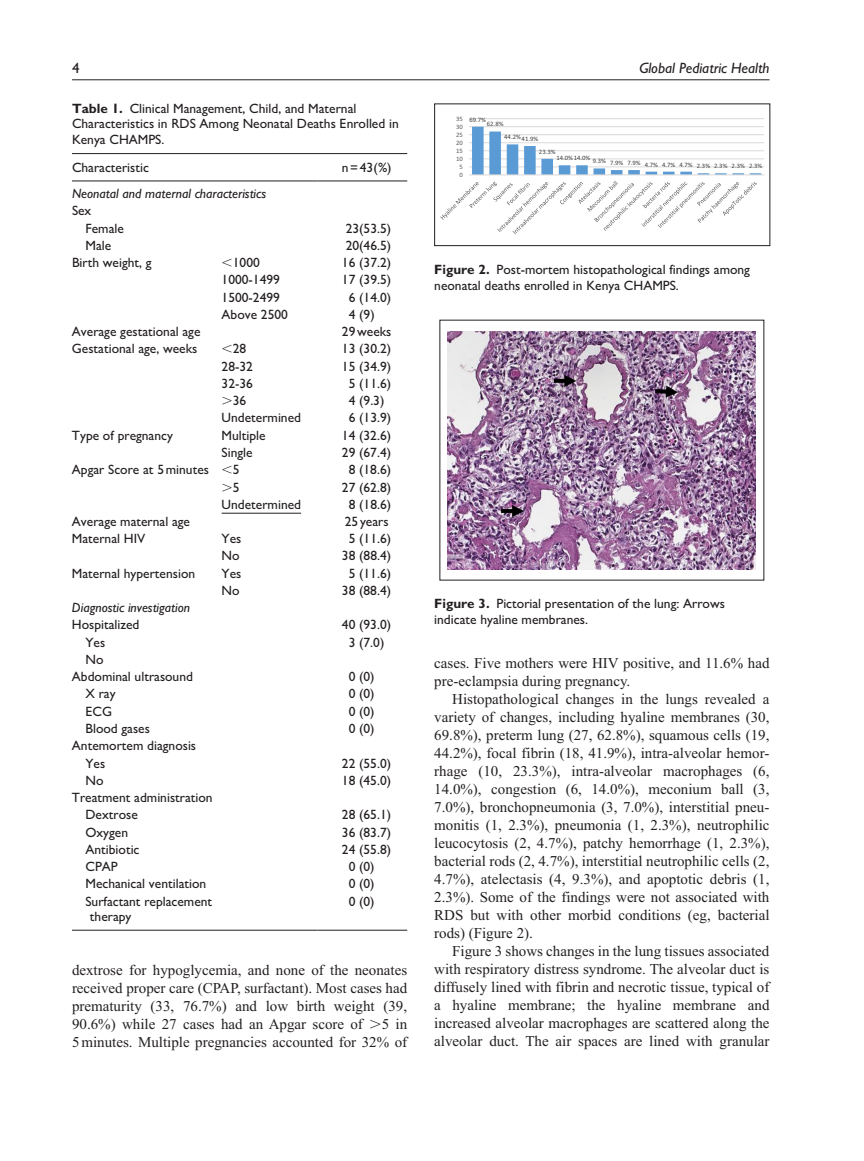
<style>
.page{position:relative;width:864px;height:1161px;background:#fff}
.page>*{position:absolute;margin:0;border:0;box-sizing:border-box;transform-origin:0 0}
.t1{font:15px/18px "Times New Roman";color:#231f20;text-align:justify}
.t2{font:italic 500 15px "Gill Sans MT Pro";color:#231f20}
.t3{font:500 15px "Gill Sans MT Pro";color:#231f20}
.t4{font:500 13.5px/15.8px "Gill Sans MT Pro";color:#231f20}
.t5{font:italic 500 13.5px "Gill Sans MT Pro";color:#231f20}
.t6{font:6.6px "Calibri";color:#404040}
.t7{font:6.6px "Calibri";color:#595959}
.s1{font-weight:700}
</style>
<div class="page">
<hr style="left:72px;top:80px;width:698px;height:1px;background:#231f20">
<hr style="left:72px;top:153px;width:335px;height:1px;background:#231f20">
<hr style="left:72px;top:181px;width:141px;height:1px;background:#231f20">
<hr style="left:213px;top:181px;width:105px;height:1px;background:#231f20">
<hr style="left:318px;top:181px;width:89px;height:1px;background:#231f20">
<hr style="left:72px;top:930px;width:141px;height:1px;background:#231f20">
<hr style="left:213px;top:930px;width:105px;height:1px;background:#231f20">
<hr style="left:318px;top:930px;width:89px;height:1px;background:#231f20">
<hr style="left:222px;top:513px;width:79px;height:1px;background:#231f20">
<hr style="left:469px;top:167px;width:295px;height:1px;background:#d9d9d9">
<hr style="left:469px;top:159px;width:295px;height:1px;background:#d9d9d9">
<hr style="left:469px;top:151px;width:295px;height:1px;background:#d9d9d9">
<hr style="left:469px;top:142px;width:295px;height:1px;background:#d9d9d9">
<hr style="left:469px;top:134px;width:295px;height:1px;background:#d9d9d9">
<hr style="left:469px;top:126px;width:295px;height:1px;background:#d9d9d9">
<hr style="left:469px;top:118px;width:295px;height:1px;background:#d9d9d9">
<svg style="left:472px;top:127px;width:289px;height:48px"></svg>
<hr style="left:469px;top:175px;width:295px;height:1px;background:#d9d9d9">
<svg style="left:440px;top:181px;width:317px;height:53px"></svg>
<div style="left:434px;top:104px;width:336px;height:142px;border:1px solid #231f20"></div>
<img style="left:448px;top:331px;width:308px;height:238px">
<p class="t3" style="left:72px;top:59px;width:9px">4</p>
<p class="t2" style="left:639px;top:59px;width:132px">Global Pediatric Health</p>
<p class="t4" style="left:72px;top:100px;width:328px"><span class="s1">Table 1.</span> Clinical Management, Child, and Maternal<br>Characteristics in RDS Among Neonatal Deaths Enrolled in<br>Kenya CHAMPS.</p>
<p class="t4" style="left:72px;top:159px;width:79px">Characteristic</p>
<p class="t4" style="left:342px;top:159px;width:51px">n=43(%)</p>
<p class="t5" style="left:72px;top:186px;width:196px">Neonatal and maternal characteristics</p>
<p class="t4" style="left:86px;top:202px;width:40px;line-height:17.2px;text-indent:-14px">Sex<br>Female</p>
<p class="t4" style="left:346px;top:220px;width:47px">23(53.5)</p>
<p class="t4" style="left:86px;top:237px;width:27px">Male</p>
<p class="t4" style="left:346px;top:237px;width:47px">20(46.5)</p>
<p class="t4" style="left:72px;top:255px;width:81px">Birth weight, g</p>
<p class="t4" style="left:233px;top:255px;width:28px">1000</p>
<p class="t4" style="left:342px;top:255px;width:51px">16 (37.2)</p>
<p class="t4" style="left:222px;top:272px;width:60px">1000-1499</p>
<p class="t4" style="left:342px;top:272px;width:51px">17 (39.5)</p>
<p class="t4" style="left:222px;top:289px;width:60px">1500-2499</p>
<p class="t4" style="left:349px;top:289px;width:44px">6 (14.0)</p>
<p class="t4" style="left:222px;top:306px;width:68px">Above 2500</p>
<p class="t4" style="left:349px;top:306px;width:27px">4 (9)</p>
<p class="t4" style="left:72px;top:324px;width:130px">Average gestational age</p>
<p class="t4" style="left:342px;top:324px;width:51px">29weeks</p>
<p class="t4" style="left:72px;top:341px;width:127px">Gestational age, weeks</p>
<p class="t4" style="left:233px;top:341px;width:15px">28</p>
<p class="t4" style="left:342px;top:341px;width:51px">13 (30.2)</p>
<p class="t4" style="left:222px;top:358px;width:33px">28-32</p>
<p class="t4" style="left:342px;top:358px;width:51px">15 (34.9)</p>
<p class="t4" style="left:222px;top:375px;width:33px">32-36</p>
<p class="t4" style="left:349px;top:375px;width:44px">5 (11.6)</p>
<p class="t4" style="left:233px;top:393px;width:15px">36</p>
<p class="t4" style="left:349px;top:393px;width:37px">4 (9.3)</p>
<p class="t4" style="left:222px;top:410px;width:81px">Undetermined</p>
<p class="t4" style="left:349px;top:410px;width:44px">6 (13.9)</p>
<p class="t4" style="left:72px;top:427px;width:102px">Type of pregnancy</p>
<p class="t4" style="left:222px;top:427px;width:46px">Multiple</p>
<p class="t4" style="left:342px;top:427px;width:51px">14 (32.6)</p>
<p class="t4" style="left:222px;top:444px;width:33px">Single</p>
<p class="t4" style="left:342px;top:444px;width:51px">29 (67.4)</p>
<p class="t4" style="left:72px;top:462px;width:139px">Apgar Score at 5minutes</p>
<p class="t4" style="left:233px;top:462px;width:8px">5</p>
<p class="t4" style="left:349px;top:462px;width:44px">8 (18.6)</p>
<p class="t4" style="left:233px;top:479px;width:8px">5</p>
<p class="t4" style="left:342px;top:479px;width:51px">27 (62.8)</p>
<p class="t4" style="left:222px;top:496px;width:81px">Undetermined</p>
<p class="t4" style="left:349px;top:496px;width:44px">8 (18.6)</p>
<p class="t4" style="left:72px;top:513px;width:120px">Average maternal age</p>
<p class="t4" style="left:345px;top:513px;width:45px">25 years</p>
<p class="t4" style="left:72px;top:531px;width:75px">Maternal HIV</p>
<p class="t4" style="left:222px;top:531px;width:21px">Yes</p>
<p class="t4" style="left:349px;top:531px;width:44px">5 (11.6)</p>
<p class="t4" style="left:222px;top:548px;width:19px">No</p>
<p class="t4" style="left:342px;top:548px;width:51px">38 (88.4)</p>
<p class="t4" style="left:72px;top:565px;width:125px">Maternal hypertension</p>
<p class="t4" style="left:222px;top:565px;width:21px">Yes</p>
<p class="t4" style="left:349px;top:565px;width:44px">5 (11.6)</p>
<p class="t4" style="left:222px;top:582px;width:19px">No</p>
<p class="t4" style="left:342px;top:582px;width:51px">38 (88.4)</p>
<p class="t5" style="left:72px;top:600px;width:120px">Diagnostic investigation</p>
<p class="t4" style="left:72px;top:617px;width:69px">Hospitalized</p>
<p class="t4" style="left:342px;top:617px;width:51px">40 (93.0)</p>
<p class="t4" style="left:85px;top:634px;width:21px">Yes</p>
<p class="t4" style="left:349px;top:634px;width:37px">3 (7.0)</p>
<p class="t4" style="left:72px;top:651px;width:123px;line-height:17.2px;text-indent:14px">No<br>Abdominal ultrasound</p>
<p class="t4" style="left:349px;top:669px;width:27px">0 (0)</p>
<p class="t4" style="left:85px;top:686px;width:32px">X ray</p>
<p class="t4" style="left:349px;top:686px;width:27px">0 (0)</p>
<p class="t4" style="left:85px;top:703px;width:28px">ECG</p>
<p class="t4" style="left:349px;top:703px;width:27px">0 (0)</p>
<p class="t4" style="left:85px;top:720px;width:66px">Blood gases</p>
<p class="t4" style="left:349px;top:720px;width:27px">0 (0)</p>
<p class="t4" style="left:85px;top:737px;width:112px;line-height:17.2px;text-indent:-14px">Antemortem diagnosis<br>Yes</p>
<p class="t4" style="left:342px;top:755px;width:51px">22 (55.0)</p>
<p class="t4" style="left:85px;top:772px;width:19px">No</p>
<p class="t4" style="left:342px;top:772px;width:51px">18 (45.0)</p>
<p class="t4" style="left:85px;top:789px;width:129px;line-height:17.2px;text-indent:-14px">Treatment administration<br>Dextrose</p>
<p class="t4" style="left:342px;top:807px;width:51px">28 (65.1)</p>
<p class="t4" style="left:85px;top:824px;width:44px">Oxygen</p>
<p class="t4" style="left:342px;top:824px;width:51px">36 (83.7)</p>
<p class="t4" style="left:85px;top:841px;width:56px">Antibiotic</p>
<p class="t4" style="left:342px;top:841px;width:51px">24 (55.8)</p>
<p class="t4" style="left:85px;top:858px;width:34px">CPAP</p>
<p class="t4" style="left:349px;top:858px;width:27px">0 (0)</p>
<p class="t4" style="left:85px;top:876px;width:122px">Mechanical ventilation</p>
<p class="t4" style="left:349px;top:876px;width:27px">0 (0)</p>
<p class="t4" style="left:90px;top:893px;width:124px;text-indent:-4px">Surfactant replacement therapy</p>
<p class="t4" style="left:349px;top:893px;width:27px">0 (0)</p>
<p class="t1" style="left:72px;top:961px;width:337px">dextrose for hypoglycemia, and none of the neonates received proper care (CPAP, surfactant). Most cases had prematurity (33, 76.7%) and low birth weight (39, 90.6%) while 27 cases had an Apgar score of</p>
<p class="t1" style="left:72px;top:1015px;width:337px;text-align:right">5 in<br>5minutes. Multiple pregnancies accounted for 32% of</p>
<p class="t7" style="left:456px;top:114px;width:8px">35</p>
<p class="t6" style="left:470px;top:115px;width:18px">69.7%</p>
<p class="t6" style="left:487px;top:120px;width:18px">62.8%</p>
<p class="t7" style="left:456px;top:122px;width:8px">30</p>
<p class="t7" style="left:456px;top:130px;width:8px">25</p>
<p class="t7" style="left:456px;top:138px;width:8px">20</p>
<p class="t6" style="left:504px;top:133px;width:35px">44.2%41.9%</p>
<p class="t7" style="left:456px;top:146px;width:8px">15</p>
<p class="t7" style="left:456px;top:154px;width:8px">10</p>
<p class="t7" style="left:460px;top:162px;width:5px">5</p>
<p class="t6" style="left:539px;top:147px;width:18px">23.3%</p>
<p class="t6" style="left:556px;top:153px;width:35px">14.0%14.0%</p>
<p class="t6" style="left:593px;top:160px;width:171px">9.3% 7.9% 7.9% 4.7% 4.7% 4.7% 2.3% 2.3% 2.3% 2.3%</p>
<p class="t7" style="left:460px;top:170px;width:5px">0</p>
<p class="t4" style="left:434px;top:261px;width:317px"><span class="s1">Figure 2.</span> Post-mortem histopathological findings among neonatal deaths enrolled in Kenya CHAMPS.</p>
<p class="t4" style="left:434px;top:596px;width:292px"><span class="s1">Figure 3.</span> Pictorial presentation of the lung: Arrows indicate hyaline membranes.</p>
<p class="t1" style="left:434px;top:654px;width:337px">cases. Five mothers were HIV positive, and 11.6% had pre-eclampsia during pregnancy.</p>
<p class="t1" style="left:434px;top:690px;width:337px;text-indent:18px">Histopathological changes in the lungs revealed a variety of changes, including hyaline membranes (30, 69.8%), preterm lung (27, 62.8%), squamous cells (19, 44.2%), focal fibrin (18, 41.9%), intra-alveolar hemor&shy;rhage (10, 23.3%), intra-alveolar macrophages (6, 14.0%), congestion (6, 14.0%), meconium ball (3, 7.0%), bronchopneumonia (3, 7.0%), interstitial pneu&shy;monitis (1, 2.3%), pneumonia (1, 2.3%), neutrophilic leucocytosis (2, 4.7%), patchy hemorrhage (1, 2.3%), bacterial rods (2, 4.7%), interstitial neutrophilic cells (2, 4.7%), atelectasis (4, 9.3%), and apoptotic debris (1, 2.3%). Some of the findings were not associated with RDS but with other morbid conditions (eg, bacterial rods) (Figure 2).</p>
<p class="t1" style="left:434px;top:942px;width:337px;text-indent:18px">Figure 3 shows changes in the lung tissues associated with respiratory distress syndrome. The alveolar duct is diffusely lined with fibrin and necrotic tissue, typical of a hyaline membrane; the hyaline membrane and increased alveolar macrophages are scattered along the alveolar duct. The air spaces are lined with granular</p>
</div>
